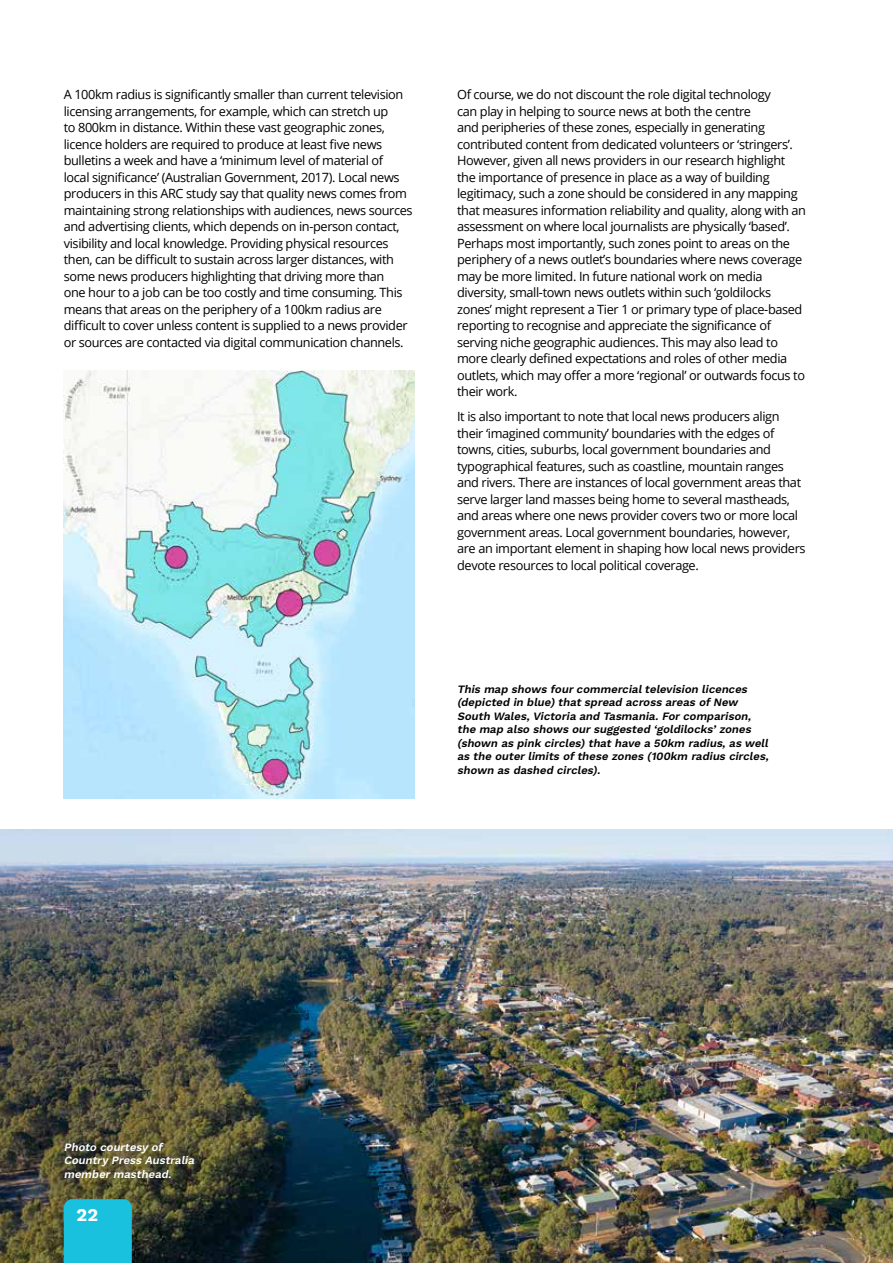
<style>
.page{position:relative;width:893px;height:1263px;background:#fff}
.page>*{position:absolute;margin:0;border:0;box-sizing:border-box;transform-origin:0 0}
.t1{font:700 18px "Work Sans";color:#fff}
.t2{font:12.75px/16.5px "Open Sans";letter-spacing:-.03em;color:#000}
.t3{font:italic 600 11.25px/13.5px "Work Sans";color:#000}
.t4{font:italic 600 11.25px/13.5px "Work Sans";color:#fff}
</style>
<div class="page">
<img style="left:0;top:829px;width:893px;height:434px">
<div style="left:64px;top:1199px;width:68px;height:64px;background:#1ac1de"></div>
<img style="left:64px;top:370px;width:351px;height:428px">
<p class="t2" style="left:64px;top:86px;width:350px">A 100km radius is significantly smaller than current television licensing arrangements, for example, which can stretch up<br>to 800km in distance. Within these vast geographic zones, licence holders are required to produce at least five news bulletins a week and have a ‘minimum level of material of<br>local significance’ (Australian Government, 2017). Local news producers in this ARC study say that quality news comes from maintaining strong relationships with audiences, news sources and advertising clients, which depends on in-person contact, visibility and local knowledge. Providing physical resources then, can be difficult to sustain across larger distances, with some news producers highlighting that driving more than<br>one hour to a job can be too costly and time consuming. This means that areas on the periphery of a 100km radius are difficult to cover unless content is supplied to a news provider or sources are contacted via digital communication channels.</p>
<p class="t2" style="left:457px;top:86px;width:350px">Of course, we do not discount the role digital technology<br>can play in helping to source news at both the centre<br>and peripheries of these zones, especially in generating contributed content from dedicated volunteers or ‘stringers’.<br>However, given all news providers in our research highlight the importance of presence in place as a way of building legitimacy, such a zone should be considered in any mapping that measures information reliability and quality, along with an assessment on where local journalists are physically ‘based’.<br>Perhaps most importantly, such zones point to areas on the periphery of a news outlet’s boundaries where news coverage may be more limited. In future national work on media diversity, small-town news outlets within such ‘goldilocks zones’ might represent a Tier 1 or primary type of place-based reporting to recognise and appreciate the significance of serving niche geographic audiences. This may also lead to more clearly defined expectations and roles of other media outlets, which may offer a more ‘regional’ or outwards focus to their work.</p>
<p class="t2" style="left:457px;top:408px;width:350px">It is also important to note that local news producers align their ‘imagined community’ boundaries with the edges of towns, cities, suburbs, local government boundaries and typographical features, such as coastline, mountain ranges and rivers. There are instances of local government areas that serve larger land masses being home to several mastheads, and areas where one news provider covers two or more local government areas. Local government boundaries, however, are an important element in shaping how local news providers devote resources to local political coverage.</p>
<p class="t4" style="left:64px;top:1140px;width:134px">Photo courtesy of<br>Country Press Australia member masthead.</p>
<h1 class="t1" style="left:77px;top:1204px;width:23px">22</h1>
<p class="t3" style="left:457px;top:683px;width:315px">This map shows four commercialtelevision licences (depicted in blue) that spread across areas ofNew South Wales,Victoria and Tasmania. For comparison, the map also shows our suggested ‘goldilocks’ zones (shown as pink circles) that have a 50km radius, as well as the outer limits ofthese zones (100km radius circles, shown as dashed circles).</p>
</div>
